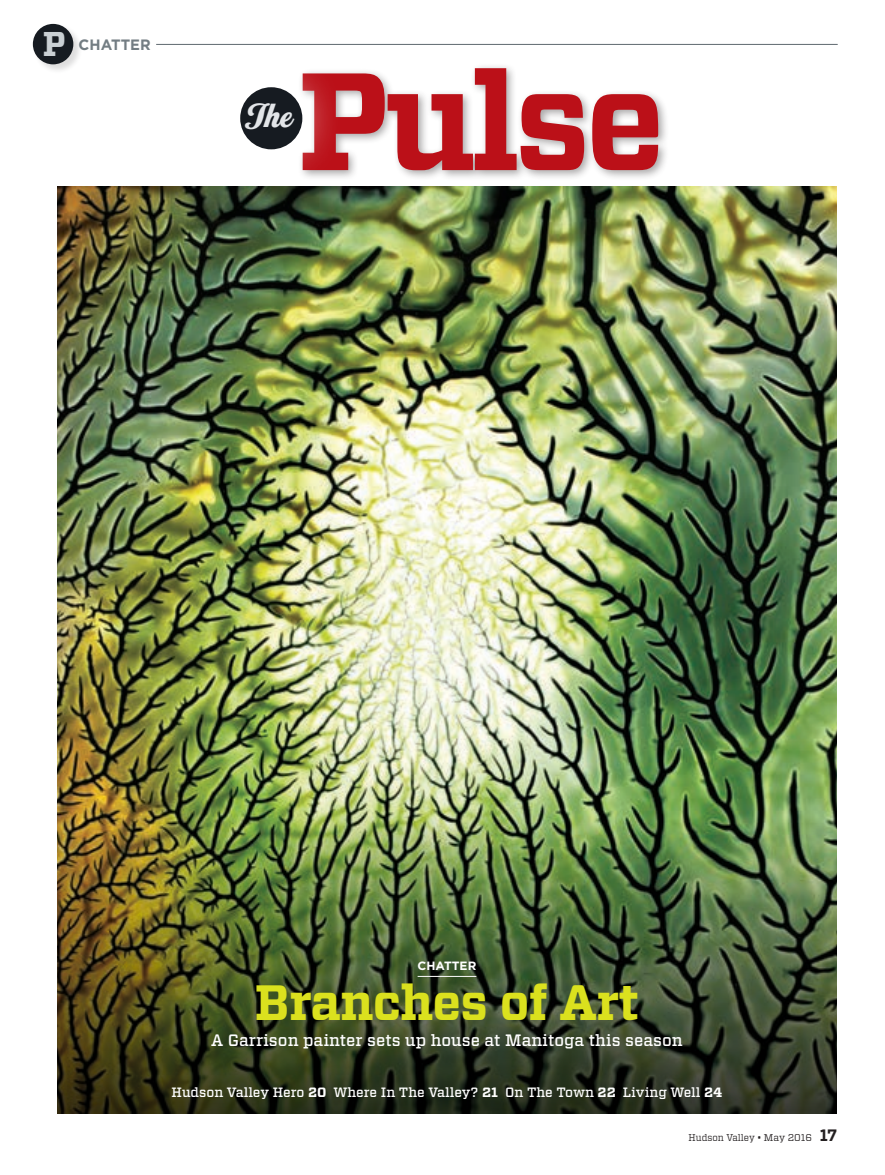
<style>
.page{position:relative;width:885px;height:1175px;background:#fff}
.page>*{position:absolute;margin:0;border:0;box-sizing:border-box;transform-origin:0 0}
.t1{font:700 138px "Vitesse";letter-spacing:-.04em;color:#bb1018}
.t2{font:700 49.5px "Vitesse";letter-spacing:-.015em;color:#dbe11e}
.t3{font:34.5px "Home Run Script";color:#e2e5e8}
.t4{font:700 34.35px "Vitesse";color:#cad0d4}
.Pulse_openingDeck{font:500 16.5px "Vitesse";color:#fff}
.t5{font:700 15px "Gotham";letter-spacing:.005em;color:#737d83}
.t6{font:500 13.5px "Vitesse";color:#fff}
.t7{font:700 12px "Gotham";color:#fff}
.t8{font:9.75px "Vitesse";color:#231f20;scale:.95 1}
.s1{font-weight:700}
.s2{font-weight:700;font-size:16.5px}
</style>
<div class="page">
<img style="left:57px;top:186px;width:779px;height:555px">
<img style="left:57px;top:741px;width:779px;height:372px">
<hr style="left:156px;top:44px;width:681px;height:1px;background:#5f696f">
<div style="left:32px;top:23px;width:51px;height:51px;background:#231f20;opacity:.15"></div>
<div style="left:33px;top:24px;width:40px;height:40px;background:#161b21;border-radius:50%"></div>
<div style="left:297px;top:63px;width:372px;height:118px;background:#231f20;opacity:.4"></div>
<div style="left:198px;top:46px;width:146px;height:145px;background:#fff;opacity:.75"></div>
<div style="left:240px;top:87px;width:62px;height:62px;background:#161b21;border-radius:50%"></div>
<div style="left:380px;top:919px;width:134px;height:95px;background:#231f20;opacity:.75"></div>
<hr style="left:417px;top:976px;width:59px;height:1px;background:#fff">
<p class="t4" style="left:43px;top:21px;width:24px">P</p>
<p class="t5" style="left:78px;top:36px;width:74px">CHATTER</p>
<p class="t3" style="left:248px;top:96px;width:46px">The</p>
<p class="t1" style="left:297px;top:30px;width:369px">Pulse</p>
<p class="t7" style="left:417px;top:958px;width:60px">CHATTER</p>
<p class="t2" style="left:255px;top:969px;width:385px">Branches of Art</p>
<p class="Pulse_openingDeck" style="left:211px;top:1029px;width:473px">A Garrison painter sets up house at Manitoga this season</p>
<p class="t6" style="left:171px;top:1083px;width:552px">Hudson Valley Hero <span class="s1">20</span> Where In The Valley? <span class="s1">21</span> On The Town <span class="s1">22</span> Living Well <span class="s1">24</span></p>
<p class="t8" style="left:688px;top:1131px;width:158px">Hudson Valley • May 2016 <span class="s2">17</span></p>
</div>
